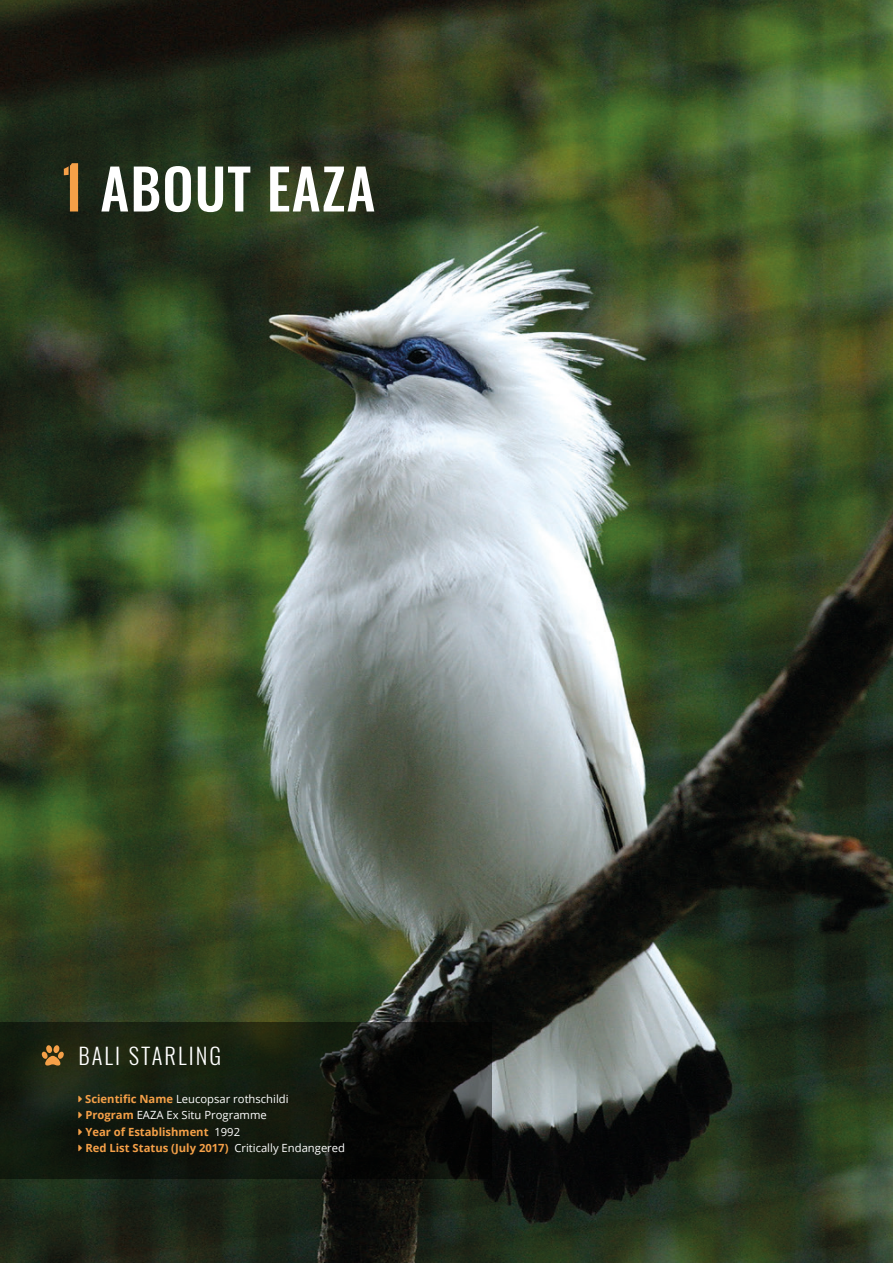
<style>
.page{position:relative;width:893px;height:1263px;background:#fff}
.page>*{position:absolute;margin:0;border:0;box-sizing:border-box;transform-origin:0 0}
.t1{font:500 55.5px "Oswald";letter-spacing:.02em;color:#fff}
.t2{font:300 22.5px "Oswald";letter-spacing:.09em;color:#fff}
.t3{font:700 11.25px/16.5px "Open Sans";color:#f5a048}
.s1{font-family:"Oswald Stencil";font-weight:700;color:#f5a048}
.s2{font-weight:400;color:#fff}
</style>
<div class="page">
<img style="left:0;top:0;width:893px;height:1263px">
<svg style="left:0;top:1022px;width:492px;height:157px;background:#12180e"></svg>
<svg style="left:42px;top:1045px;width:22px;height:20px"></svg>
<svg style="left:78px;top:1095px;width:4px;height:7px"></svg>
<svg style="left:78px;top:1112px;width:4px;height:6px"></svg>
<svg style="left:78px;top:1128px;width:4px;height:7px"></svg>
<svg style="left:78px;top:1145px;width:4px;height:6px"></svg>
<p class="t1" style="left:64px;top:160px;width:313px"><span class="s1">1</span> ABOUT EAZA</p>
<p class="t2" style="left:78px;top:1035px;width:144px">BALI STARLING</p>
<p class="t3" style="left:85px;top:1090px;width:261px">Scientific Name <span class="s2">Leucopsar rothschildi<br></span>Program <span class="s2">EAZA Ex Situ Programme<br></span>Year of Establishment <span class="s2">1992<br></span>Red List Status (July 2017) <span class="s2">Critically Endangered</span></p>
</div>
